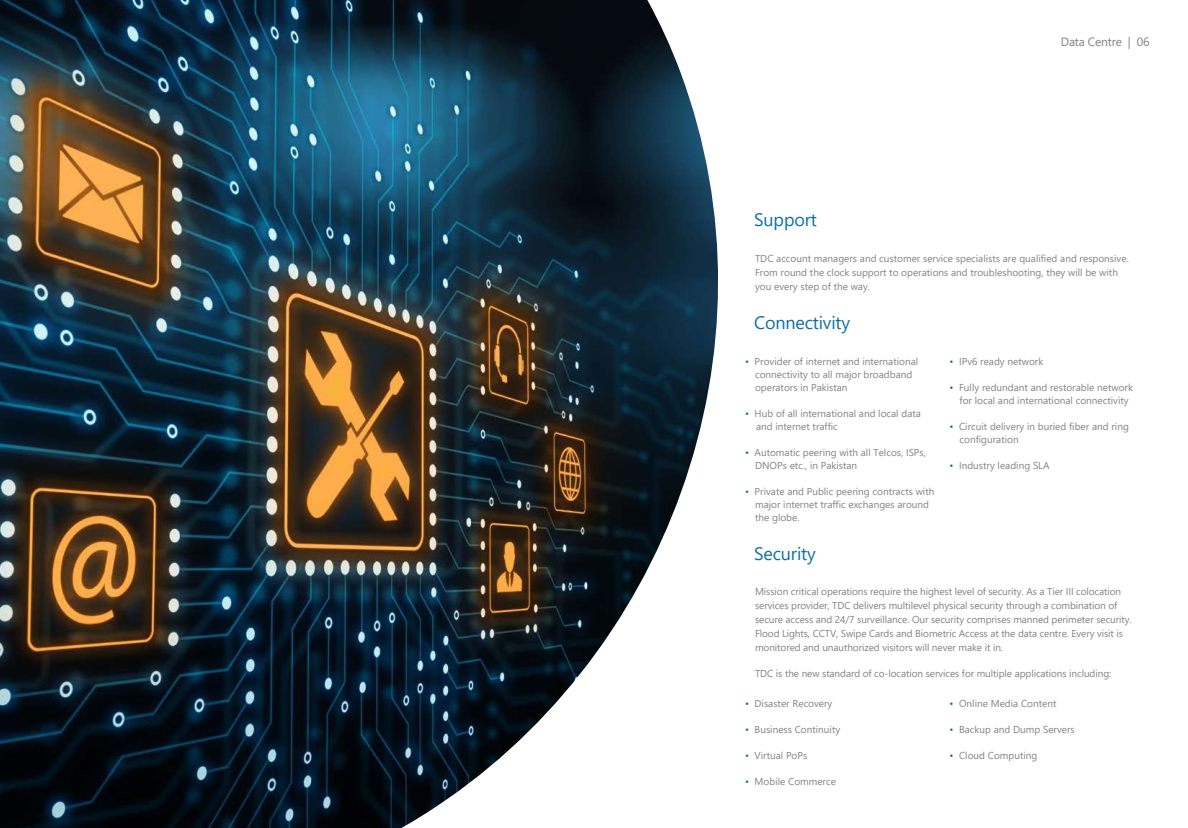
<style>
.page{position:relative;width:1188px;height:828px;background:#fff}
.page>*{position:absolute;margin:0;border:0;box-sizing:border-box;transform-origin:0 0}
.t1{font:18px "Segoe UI";letter-spacing:-.01em;color:#0c70a5}
.t2{font:12px "Segoe UI";letter-spacing:-.015em;color:#808285}
.t3{font:10px/13px "Segoe UI";color:#808285}
.s1{color:#0c70a5}
</style>
<div class="page">
<img style="left:0;top:0;width:718px;height:828px">
<h1 class="t1" style="left:754px;top:203px;width:64px">Support</h1>
<p class="t2" style="left:1061px;top:30px;width:90px">Data Centre | 06</p>
<p class="t3" style="left:755px;top:250px;width:375px;line-height:14px">TDC account managers and customer service specialists are qualified and responsive.<br>From round the clock support to operations and troubleshooting, they will be with you every step of the way.</p>
<h1 class="t1" style="left:754px;top:306px;width:97px">Connectivity</h1>
<p class="t3" style="left:755px;top:354px;width:165px;text-indent:-10px"><span class="s1">•</span> Provider of internet and international connectivity to all major broadband operators in Pakistan</p>
<p class="t3" style="left:756px;top:406px;width:166px;text-indent:-11px"><span class="s1">•</span> Hub of all international and local data and internet traffic</p>
<p class="t3" style="left:755px;top:445px;width:172px;text-indent:-10px"><span class="s1">•</span> Automatic peering with all Telcos, ISPs,<br>DNOPs etc., in Pakistan</p>
<p class="t3" style="left:755px;top:484px;width:181px;text-indent:-10px"><span class="s1">•</span> Private and Public peering contracts with major internet traffic exchanges around the globe.</p>
<h1 class="t1" style="left:754px;top:537px;width:63px">Security</h1>
<p class="t3" style="left:950px;top:354px;width:95px"><span class="s1">•</span> IPv6 ready network</p>
<p class="t3" style="left:950px;top:380px;width:185px;text-align:center"><span class="s1">•</span> Fully redundant and restorable network for local and international connectivity</p>
<p class="t3" style="left:960px;top:419px;width:171px;text-indent:-10px"><span class="s1">•</span> Circuit delivery in buried fiber and ring configuration</p>
<p class="t3" style="left:950px;top:458px;width:101px"><span class="s1">•</span> Industry leading SLA</p>
<p class="t3" style="left:755px;top:584px;width:378px;line-height:14px">Mission critical operations require the highest level of security. As a Tier III colocation services provider, TDC delivers multilevel physical security through a combination of secure access and 24/7 surveillance. Our security comprises manned perimeter security.<br>Flood Lights, CCTV, Swipe Cards and Biometric Access at the data centre. Every visit is monitored and unauthorized visitors will never make it in.</p>
<p class="t3" style="left:755px;top:666px;width:358px">TDC is the new standard of co-location services for multiple applications including:</p>
<p class="t3" style="left:745px;top:696px;width:89px"><span class="s1">•</span> Disaster Recovery</p>
<p class="t3" style="left:745px;top:722px;width:97px"><span class="s1">•</span> Business Continuity</p>
<p class="t3" style="left:745px;top:748px;width:64px"><span class="s1">•</span> Virtual PoPs</p>
<p class="t3" style="left:745px;top:774px;width:92px"><span class="s1">•</span> Mobile Commerce</p>
<p class="t3" style="left:950px;top:696px;width:108px"><span class="s1">•</span> Online Media Content</p>
<p class="t3" style="left:950px;top:722px;width:127px"><span class="s1">•</span> Backup and Dump Servers</p>
<p class="t3" style="left:950px;top:748px;width:89px"><span class="s1">•</span> Cloud Computing</p>
</div>
